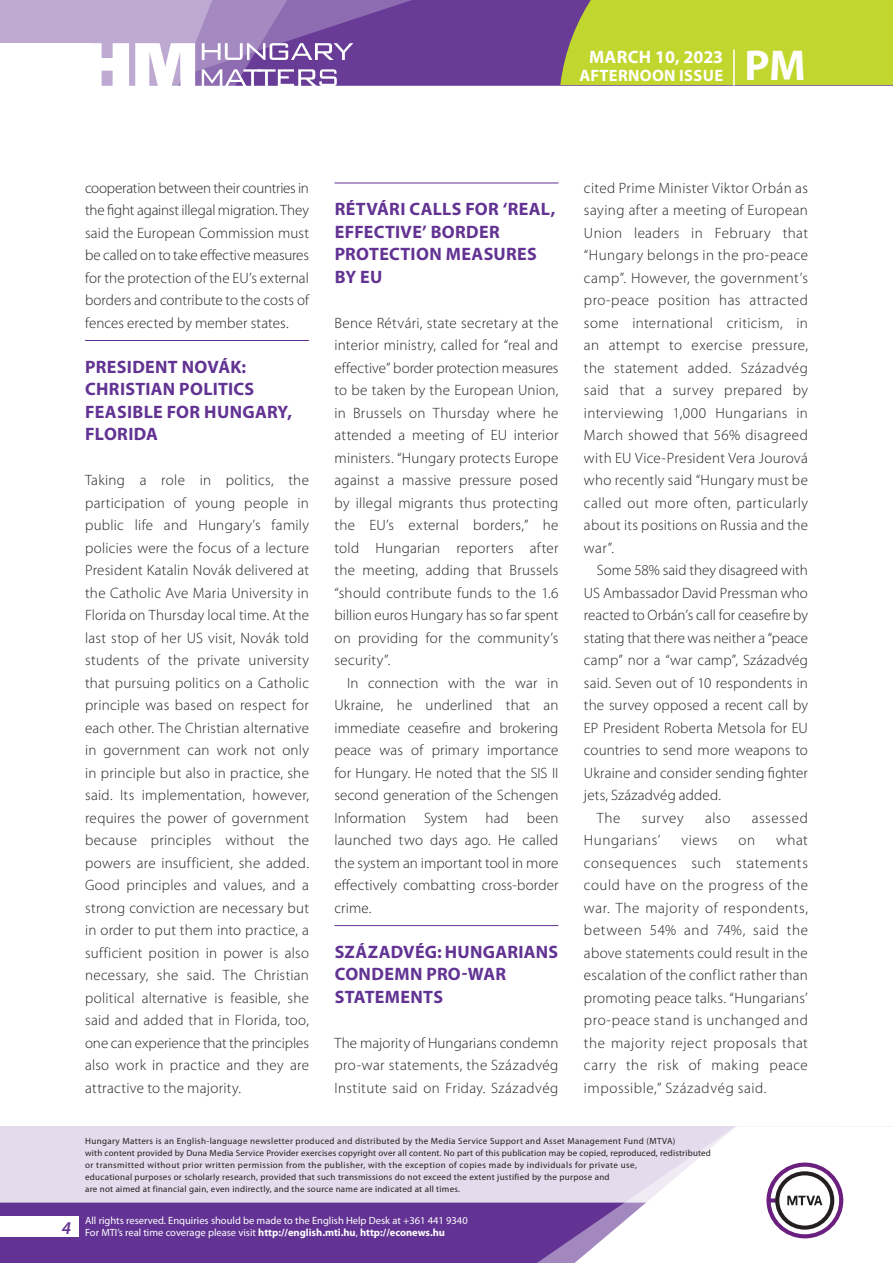
<style>
.page{position:relative;width:893px;height:1263px;background:#fff}
.page>*{position:absolute;margin:0;border:0;box-sizing:border-box;transform-origin:0 0}
.t1{font:700 43.35px "Myriad Pro";color:#fff}
._01_cimsor{font:700 18px/22.5px "Myriad Pro";letter-spacing:.015em;color:#623393}
.t2{font:700 18px "Myriad Pro";letter-spacing:.01em;color:#fff}
.t3{font:italic 600 18px "Myriad Pro";color:#623393}
.t4{font:700 16.5px "Myriad Pro";letter-spacing:.02em;color:#fff}
._03_kenyer_szöveg-1{font:300 15px/22.5px "Myriad Pro";letter-spacing:.02em;color:#231f20;text-align:justify}
._03_kenyer_szöveg-2{font:300 15px/22.5px "Myriad Pro";letter-spacing:.025em;color:#231f20;text-align:justify}
.t5{font:10.5px/12px "Myriad Pro";color:#fff}
.t6{font:9px/12px "Myriad Pro";letter-spacing:.03em;color:#231f20}
.s1{font-weight:700}
</style>
<div class="page">
<div style="left:0;top:1126px;width:893px;height:137px;background:#e4dcec"></div>
<div style="left:0;top:1202px;width:506px;height:61px;background:#623393"></div>
<div style="left:506px;top:1202px;width:43px;height:61px;background:#623393"></div>
<svg style="left:549px;top:1126px;width:344px;height:137px;fill:#fff"></svg>
<svg style="left:766px;top:1162px;width:77px;height:76px;background:#c5b8c8"></svg>
<div style="left:0;top:1216px;width:79px;height:20px;background:#fff"></div>
<div style="left:0;top:0;width:893px;height:85px;background:#683b97"></div>
<div style="left:560px;top:0;width:333px;height:85px;background:#c1d72f"></div>
<hr style="left:733px;top:49px;width:2px;height:37px;background:#fff">
<svg style="left:0;top:0;width:479px;height:86px"></svg>
<hr style="left:85px;top:340px;width:224px;height:1px;background:#623393">
<hr style="left:334px;top:183px;width:224px;height:1px;background:#623393">
<hr style="left:334px;top:925px;width:224px;height:1px;background:#623393">
<p class="t2" style="left:589px;top:45px;width:136px">March 10, 2023</p>
<p class="t4" style="left:579px;top:65px;width:145px">AFTERNOON ISSUE</p>
<h1 class="t1" style="left:745px;top:37px;width:63px">PM</h1>
<p class="_03_kenyer_szöveg-1" style="left:85px;top:176px;width:225px">cooperation between their countries in the fight against illegal migration. They said the European Commission must be called on to take effective measures for the protection of the EU’s external borders and contribute to the costs of fences erected by member states.</p>
<p class="_01_cimsor" style="left:85px;top:355px;width:163px">PRESIDENT NOVÁK:<br>CHR</p>
<p class="_01_cimsor" style="left:85px;top:377px;width:208px;text-indent:35px">ISTIAN POLITICS<br>FEASIBLE FOR HUNGARY,<br>FLORIDA</p>
<p class="_03_kenyer_szöveg-1" style="left:85px;top:469px;width:225px">Taking a role in politics, the participation of young people in public life and Hungary’s family policies were the focus of a lecture President Katalin Novák delivered at the Catholic Ave Maria University in Florida on Thursday local time. At the last stop of her US visit, Novák told students of the private university that pursuing politics on a Catholic principle was based on respect for each other. The Christian alternative in government can work not only in principle but also in practice, she said. Its implementation, however, requires the power of government because principles without the powers are insufficient, she added.<br>Good principles and values, and a strong conviction are necessary but in order to put them into practice, a sufficient position in power is also necessary, she said. The Christian political alternative is feasible, she said and added that in Florida, too, one can experience that the principles also work in practice and they are attractive to the majority.</p>
<p class="_01_cimsor" style="left:335px;top:197px;width:222px">RÉTVÁRI CALLS FOR ‘REAL,<br>EFFECTIVE’ BORDER<br>PROTECTION MEASURES<br>BY EU</p>
<p class="_03_kenyer_szöveg-1" style="left:334px;top:311px;width:225px">Bence Rétvári, state secretary at the interior ministry, called for “real and effective” border protection measures to be taken by the European Union, in Brussels on Thursday where he attended a meeting of EU interior ministers. “Hungary protects Europe against a massive pressure posed by illegal migrants thus protecting the EU’s external borders,” he told Hungarian reporters after the meeting, adding that Brussels “should contribute funds to the 1.6 billion euros Hungary has so far spent on providing for the community’s security”.</p>
<p class="_03_kenyer_szöveg-2" style="left:334px;top:671px;width:225px;text-indent:13px">In connection with the war in Ukraine, he underlined that an immediate ceasefire and brokering peace was of primary importance for Hungary. He noted that the SIS II second generation of the Schengen Information System had been launched two days ago. He called the system an important tool in more effectively combatting cross-border crime.</p>
<p class="_01_cimsor" style="left:335px;top:940px;width:225px">SZÁZADVÉG: HUNGARIANS<br>CONDEMN PRO-WAR<br>STATEMENTS</p>
<p class="_03_kenyer_szöveg-1" style="left:334px;top:1031px;width:225px">The majority of Hungarians condemn pro-war statements, the Századvég Institute said on Friday. Századvég</p>
<p class="_03_kenyer_szöveg-1" style="left:584px;top:176px;width:225px">cited Prime Minister Viktor Orbán as saying after a meeting of European Union leaders in February that “Hungary belongs in the pro-peace camp”. However, the government’s pro-peace position has attracted some international criticism, in an attempt to exercise pressure, the statement added. Századvég said that a survey prepared by interviewing 1,000 Hungarians in March showed that 56% disagreed with EU Vice-President Vera Jourová who recently said “Hungary must be called out more often, particularly about its positions on Russia and the war”.</p>
<p class="_03_kenyer_szöveg-2" style="left:584px;top:559px;width:225px;text-indent:13px">Some 58% said they disagreed with US Ambassador David Pressman who reacted to Orbán’s call for ceasefire by stating that there was neither a “peace camp” nor a “war camp”, Századvég said. Seven out of 10 respondents in the survey opposed a recent call by EP President Roberta Metsola for EU countries to send more weapons to Ukraine and consider sending fighter jets, Századvég added.</p>
<p class="_03_kenyer_szöveg-2" style="left:597px;top:806px;width:25px">The</p>
<p class="_03_kenyer_szöveg-2" style="left:642px;top:806px;width:43px">survey</p>
<p class="_03_kenyer_szöveg-2" style="left:705px;top:806px;width:27px">also</p>
<p class="_03_kenyer_szöveg-2" style="left:752px;top:806px;width:58px">assessed</p>
<p class="_03_kenyer_szöveg-2" style="left:584px;top:829px;width:78px">Hungarians’</p>
<p class="_03_kenyer_szöveg-2" style="left:681px;top:829px;width:38px">views</p>
<p class="_03_kenyer_szöveg-2" style="left:738px;top:829px;width:18px">on</p>
<p class="_03_kenyer_szöveg-2" style="left:584px;top:829px;width:225px;text-indent:192px">what consequences such statements could have on the progress of the war. The majority of respondents, between 54% and 74%, said the above statements could result in the escalation of the conflict rather than promoting peace talks. “Hungarians’ pro-peace stand is unchanged and the majority reject proposals that carry the risk of making peace impossible,” Századvég said.</p>
<p class="t3" style="left:62px;top:1217px;width:11px">4</p>
<p class="t6" style="left:85px;top:1134px;width:627px">Hungary Matters is an English-language newsletter produced and distributed by the Media Service Support and Asset Management Fund (MTVA)<br>with content provided by Duna Media Service Provider exercises copyright over all content. No part of this publication may be copied, reproduced, redistributed or transmitted without prior written permission from the publisher, with the exception of copies made by individuals for private use,<br>educational purposes or scholarly research, provided that such transmissions do not exceed the extent justified by the purpose and<br>are not aimed at financial gain, even indirectly, and the source name are indicated at all times.</p>
<p class="t5" style="left:85px;top:1214px;width:384px">All rights reserved. Enquiries should be made to the English Help Desk at +361 441 9340<br>For MTI’s real time coverage please visit <span class="s1">http://english.mti.hu</span>, <span class="s1">http://econews.hu</span></p>
</div>
